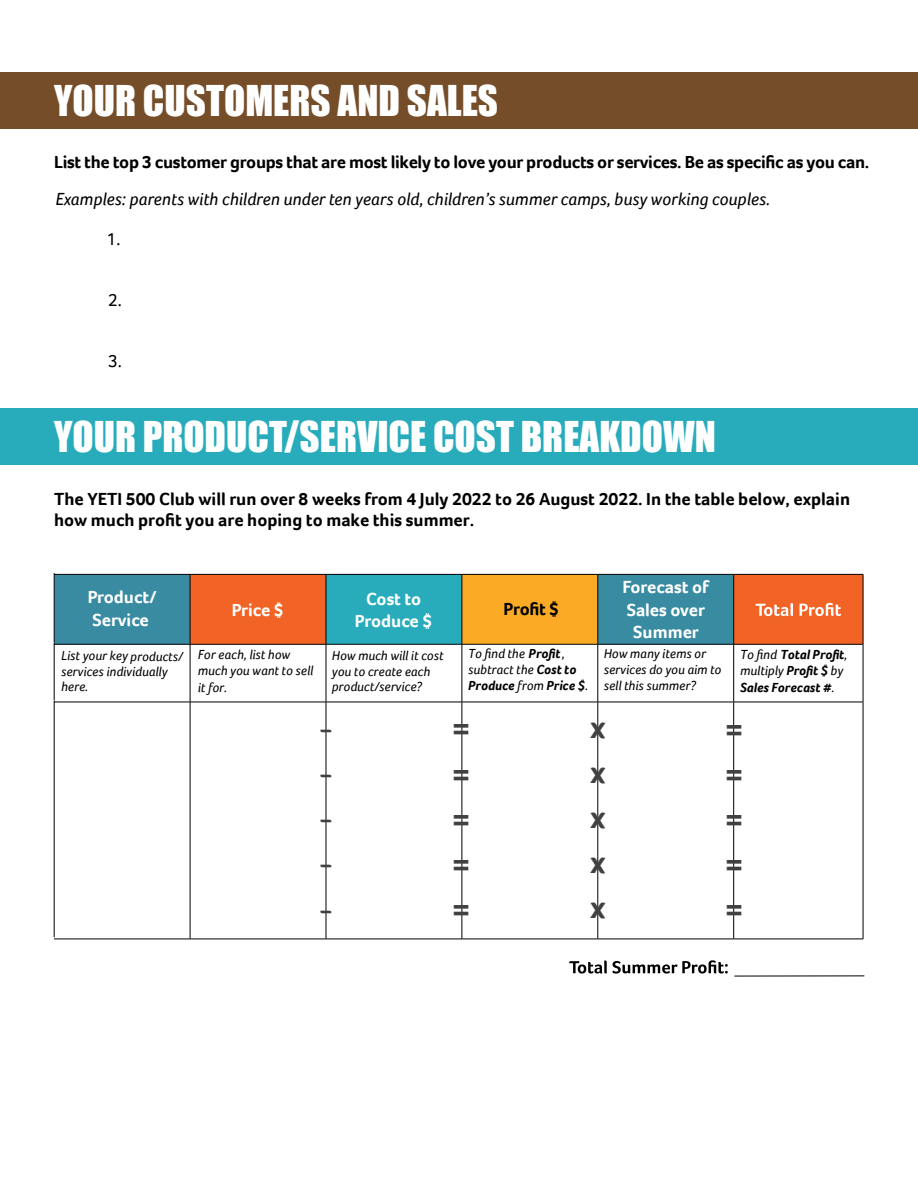
<style>
.page{position:relative;width:918px;height:1188px;background:#fff}
.page>*{position:absolute;margin:0;border:0;box-sizing:border-box;transform-origin:0 0}
.t1{font:39px "Impact";color:#fff}
.t2{font:700 33px/45px "Foco";color:#414042;text-align:justify}
.t3{font:700 18px/21.6px "Foco";color:#000}
.t4{font:italic 18px "Foco";color:#000}
.t5{font:700 18px/22.5px "Foco";color:#fff;text-align:center}
.t6{font:18px "Foco";color:#000}
.t7{font:italic 13.5px/16.2px "Foco";color:#000}
.t8{font:italic 700 13.5px/16.6px "Foco";color:#000}
.s1{font-weight:700}
.s2{font-weight:400}
</style>
<div class="page">
<div style="left:0;top:72px;width:918px;height:56px;background:#754d29"></div>
<svg style="left:569px;top:960px;width:159px;height:14px"></svg>
<div style="left:0;top:408px;width:918px;height:56px;background:#28acbc"></div>
<div style="left:55px;top:575px;width:135px;height:69px;background:#398ba1"></div>
<svg style="left:191px;top:575px;width:672px;height:69px;background:#af7050"></svg>
<div style="left:326px;top:574px;width:136px;height:70px;background:#28acbc"></div>
<div style="left:462px;top:574px;width:136px;height:70px;background:#fbaa26"></div>
<hr style="left:326px;top:574px;width:136px;height:1px;background:#000">
<hr style="left:326px;top:644px;width:136px;height:1px;background:#000">
<hr style="left:54px;top:574px;width:136px;height:1px;background:#000">
<hr style="left:54px;top:573px;width:1px;height:70px;background:#000">
<hr style="left:190px;top:574px;width:136px;height:1px;background:#000">
<hr style="left:190px;top:575px;width:1px;height:69px;background:#000">
<hr style="left:326px;top:575px;width:1px;height:69px;background:#000">
<hr style="left:54px;top:644px;width:136px;height:1px;background:#000">
<hr style="left:190px;top:644px;width:136px;height:1px;background:#000">
<hr style="left:326px;top:644px;width:1px;height:58px;background:#000">
<hr style="left:190px;top:702px;width:136px;height:1px;background:#000">
<hr style="left:326px;top:702px;width:136px;height:1px;background:#000">
<hr style="left:326px;top:702px;width:1px;height:237px;background:#000">
<hr style="left:190px;top:939px;width:136px;height:1px;background:#000">
<hr style="left:326px;top:939px;width:136px;height:1px;background:#000">
<hr style="left:54px;top:643px;width:1px;height:57px;background:#000">
<hr style="left:190px;top:644px;width:1px;height:58px;background:#000">
<hr style="left:54px;top:702px;width:136px;height:1px;background:#000">
<hr style="left:54px;top:701px;width:1px;height:236px;background:#000">
<hr style="left:190px;top:702px;width:1px;height:237px;background:#000">
<hr style="left:54px;top:939px;width:136px;height:1px;background:#000">
<hr style="left:733px;top:644px;width:1px;height:58px;background:#000">
<hr style="left:863px;top:644px;width:1px;height:58px;background:#000">
<hr style="left:598px;top:702px;width:136px;height:1px;background:#000">
<hr style="left:734px;top:702px;width:129px;height:1px;background:#000">
<hr style="left:733px;top:702px;width:1px;height:237px;background:#000">
<hr style="left:863px;top:702px;width:1px;height:237px;background:#000">
<hr style="left:598px;top:939px;width:136px;height:1px;background:#000">
<hr style="left:734px;top:939px;width:129px;height:1px;background:#000">
<hr style="left:462px;top:574px;width:136px;height:1px;background:#000">
<hr style="left:462px;top:575px;width:1px;height:69px;background:#000">
<hr style="left:598px;top:574px;width:136px;height:1px;background:#000">
<hr style="left:598px;top:575px;width:1px;height:69px;background:#000">
<hr style="left:734px;top:574px;width:129px;height:1px;background:#000">
<hr style="left:733px;top:575px;width:1px;height:69px;background:#000">
<hr style="left:863px;top:575px;width:1px;height:69px;background:#000">
<hr style="left:462px;top:644px;width:136px;height:1px;background:#000">
<hr style="left:598px;top:644px;width:136px;height:1px;background:#000">
<hr style="left:734px;top:644px;width:129px;height:1px;background:#000">
<hr style="left:462px;top:644px;width:1px;height:58px;background:#000">
<hr style="left:598px;top:644px;width:1px;height:58px;background:#000">
<hr style="left:462px;top:702px;width:136px;height:1px;background:#000">
<hr style="left:462px;top:702px;width:1px;height:237px;background:#000">
<hr style="left:598px;top:702px;width:1px;height:237px;background:#000">
<hr style="left:462px;top:939px;width:136px;height:1px;background:#000">
<svg style="left:756px;top:603px;width:85px;height:13px"></svg>
<hr style="left:734px;top:976px;width:130px;height:1px;background:#000">
<h1 class="t1" style="left:54px;top:71px;width:446px">YOUR CUSTOMERS AND SALES</h1>
<h3 class="t3" style="left:54px;top:151px;width:817px">List the top 3 customer groups that are most likely to love your products or services. Be as specific as you can.</h3>
<h3 class="t4" style="left:55px;top:187px;width:716px">Examples: parents with children under ten years old, children’s summer camps, busy working couples.</h3>
<h3 class="t6" style="left:107px;top:227px;width:15px">1.</h3>
<h3 class="t6" style="left:108px;top:288px;width:15px">2.</h3>
<h3 class="t6" style="left:108px;top:349px;width:15px">3.</h3>
<h1 class="t1" style="left:54px;top:407px;width:664px">YOUR PRODUCT/SERVICE COST BREAKDOWN</h1>
<h3 class="t3" style="left:54px;top:488px;width:797px">The YETI 500 Club will run over 8 weeks from 4 July 2022 to 26 August 2022. In the table below, explain how much profit you are hoping to make this summer.</h3>
<h3 class="t5" style="left:88px;top:586px;width:70px;text-align:left">Product/<br>Service</h3>
<h3 class="t5" style="left:232px;top:598px;width:54px">Price $</h3>
<h3 class="t5" style="left:355px;top:587px;width:79px">Cost to<br>Produce $</h3>
<h3 class="t5" style="left:623px;top:576px;width:88px">Forecast of<br>Sales over<br>Summer</h3>
<p class="t7" style="left:61px;top:647px;width:123px;line-height:15.8px">List your key products/ services individually here.</p>
<p class="t7" style="left:198px;top:646px;width:117px">For each, list how much you want to sell it for.</p>
<p class="t7" style="left:332px;top:647px;width:113px;line-height:15.8px">How much will it cost you to create each product/service?</p>
<p class="t7" style="left:468px;top:645px;width:121px">To find the <span class="s1">Profit</span>, subtract the <span class="s1">Cost to<br>Produce</span> from <span class="s1">Price $</span>.</p>
<p class="t7" style="left:604px;top:645px;width:119px">How many items or services do you aim to sell this summer?</p>
<p class="t8" style="left:740px;top:646px;width:108px"><span class="s2">To find</span> Total Profit<span class="s2">, multiply</span> Profit $ <span class="s2">by<br></span>Sales Forecast #<span class="s2">.</span></p>
<h2 class="t2" style="left:319px;top:706px;width:17px">- - - - -</h2>
<h2 class="t2" style="left:452px;top:707px;width:20px">= = = = =</h2>
<h2 class="t2" style="left:590px;top:704px;width:17px">x x x x x</h2>
<h2 class="t2" style="left:725px;top:707px;width:20px">= = = = =</h2>
<h3 class="t3" style="left:503px;top:598px;width:57px">Profit $</h3>
</div>
